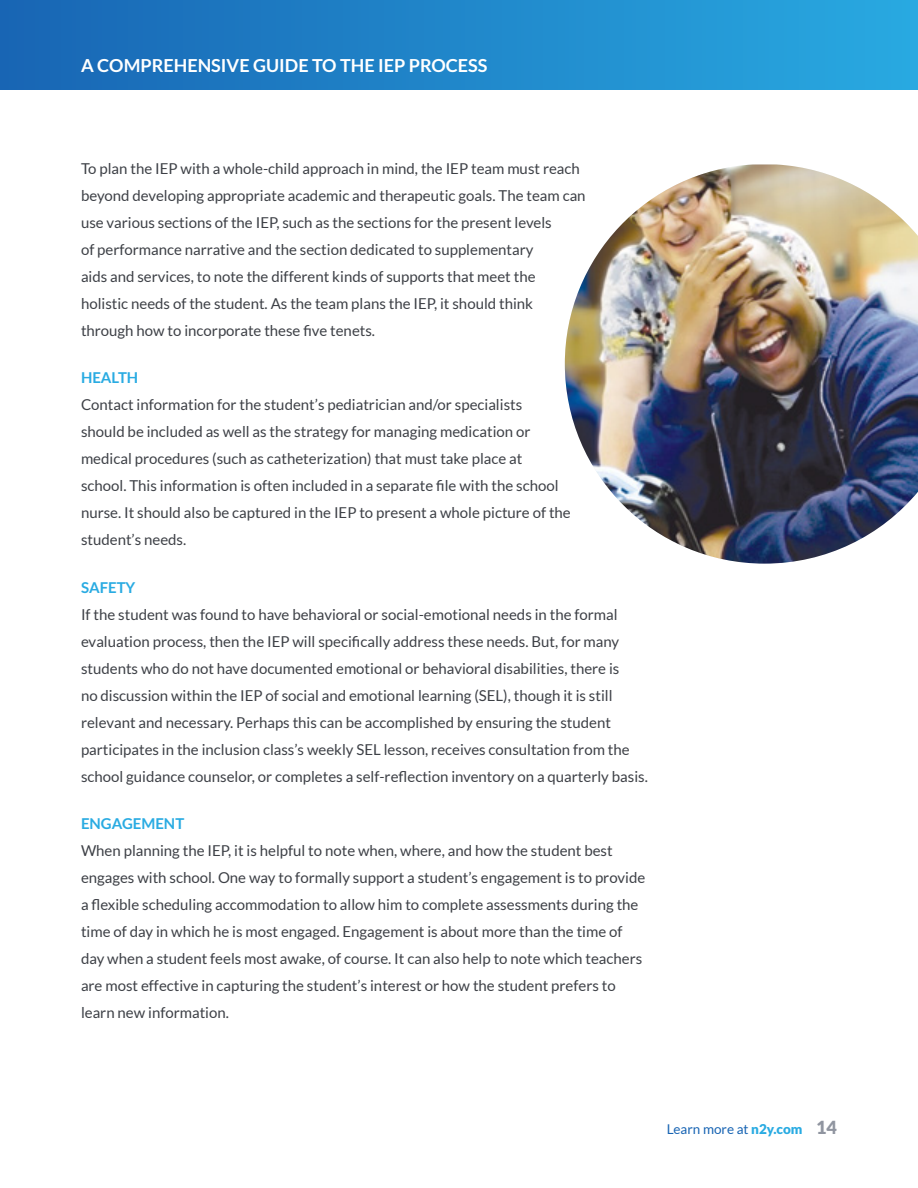
<style>
.page{position:relative;width:918px;height:1188px;background:#fff}
.page>*{position:absolute;margin:0;border:0;box-sizing:border-box;transform-origin:0 0}
.t1{font:700 18px "Lato";color:#fff}
.t2{font:15px/27px "Lato";color:#3d4046}
.t3{font:700 15px "Lato";color:#29abe2}
.t4{font:13.5px "Lato";color:#1864b3}
.s1{font-weight:900;color:#29abe2}
.s2{font-weight:900;font-size:18px;color:#9095a0}
</style>
<div class="page">
<img style="left:565px;top:165px;width:353px;height:399px">
<div style="left:0;top:0;width:918px;height:90px;background:linear-gradient(to right,#1865b4,#29a9e1)"></div>
<p class="t1" style="left:81px;top:55px;width:408px">A COMPREHENSIVE GUIDE TO THE IEP PROCESS</p>
<p class="t2" style="left:81px;top:155px;width:506px">To plan the IEP with a whole-child approach in mind, the IEP team must reach beyond developing appropriate academic and therapeutic goals. The team can use various sections of the IEP, such as the sections for the present levels<br>of performance narrative and the section dedicated to supplementary<br>aids and services, to note the different kinds of supports that meet the holistic needs of the student. As the team plans the IEP, it should think through how to incorporate these five tenets.</p>
<p class="t3" style="left:81px;top:369px;width:59px">HEALTH</p>
<p class="t2" style="left:81px;top:391px;width:491px">Contact information for the student’s pediatrician and/or specialists<br>should be included as well as the strategy for managing medication or medical procedures (such as catheterization) that must take place at school. This information is often included in a separate file with the school nurse. It should also be captured in the IEP to present a whole picture of the student’s needs.</p>
<p class="t3" style="left:81px;top:579px;width:56px">SAFETY</p>
<p class="t2" style="left:81px;top:601px;width:568px">If the student was found to have behavioral or social-emotional needs in the formal evaluation process, then the IEP will specifically address these needs. But, for many students who do not have documented emotional or behavioral disabilities, there is<br>no discussion within the IEP of social and emotional learning (SEL), though it is still relevant and necessary. Perhaps this can be accomplished by ensuring the student participates in the inclusion class’s weekly SEL lesson, receives consultation from the school guidance counselor, or completes a self-reflection inventory on a quarterly basis.</p>
<p class="t3" style="left:81px;top:815px;width:105px">ENGAGEMENT</p>
<p class="t2" style="left:81px;top:837px;width:566px">When planning the IEP, it is helpful to note when, where, and how the student best engages with school. One way to formally support a student’s engagement is to provide a flexible scheduling accommodation to allow him to complete assessments during the time of day in which he is most engaged. Engagement is about more than the time of day when a student feels most awake, of course. It can also help to note which teachers are most effective in capturing the student’s interest or how the student prefers to learn new information.</p>
<p class="t4" style="left:667px;top:1122px;width:172px">Learn more at <span class="s1">n2y.com</span> <span class="s2">14</span></p>
</div>
